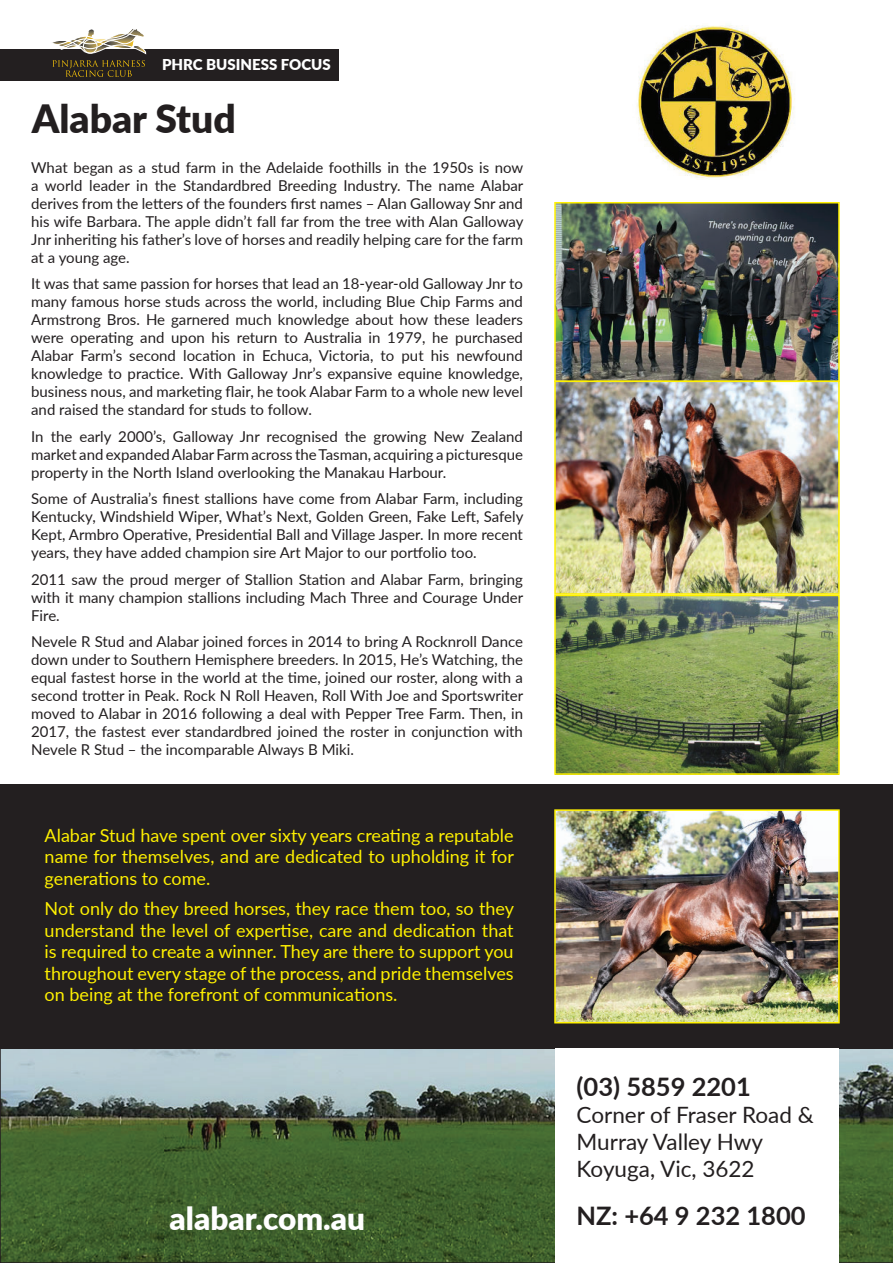
<style>
.page{position:relative;width:893px;height:1263px;background:#fff}
.page>*{position:absolute;margin:0;border:0;box-sizing:border-box;transform-origin:0 0}
.t1{font:900 39px "Lato";color:#231f20}
.t2{font:900 31.5px "Lato";color:#fff}
.t3{font:700 25.5px "Lato";color:#231f20}
.t4{font:22.5px/27px "Lato";color:#231f20}
.t5{font:18px/21.6px "Lato";color:#fff101;text-align:justify}
.t6{font:15px/18px "Lato";color:#231f20;text-align:justify}
.t7{font:900 15px "Lato";color:#fff}
</style>
<div class="page">
<svg style="left:0;top:1048px;width:893px;height:215px;background:#5a7553"></svg>
<div style="left:555px;top:1001px;width:284px;height:262px;background:#fff"></div>
<div style="left:0;top:784px;width:893px;height:264px;background:#231f20"></div>
<div style="left:0;top:49px;width:338px;height:32px;background:#231f20"></div>
<img style="left:557px;top:205px;width:280px;height:567px">
<div style="left:554px;top:202px;width:286px;height:180px;border:2px solid #fff101"></div>
<div style="left:554px;top:595px;width:286px;height:180px;border:2px solid #fff101"></div>
<div style="left:554px;top:381px;width:286px;height:214px;border:2px solid #fff101"></div>
<img style="left:557px;top:812px;width:280px;height:208px">
<div style="left:554px;top:809px;width:286px;height:214px;border:2px solid #fff101"></div>
<img style="left:637px;top:25px;width:158px;height:154px">
<svg style="left:52px;top:29px;width:94px;height:48px"></svg>
<p class="t7" style="left:162px;top:56px;width:170px">PHRC BUSINESS FOCUS</p>
<h1 class="t1" style="left:32px;top:97px;width:206px">Alabar Stud</h1>
<p class="t6" style="left:31px;top:160px;width:494px">What began as a stud farm in the Adelaide foothills in the 1950s is now a world leader in the Standardbred Breeding Industry. The name Alabar derives from the letters of the founders first names – Alan Galloway Snr and his wife Barbara. The apple didn’t fall far from the tree with Alan Galloway Jnr inheriting his father’s love of horses and readily helping care for the farm at a young age.</p>
<p class="t6" style="left:31px;top:274px;width:493px">It was that same passion for horses that lead an 18-year-old Galloway Jnr to many famous horse studs across the world, including Blue Chip Farms and Armstrong Bros. He garnered much knowledge about how these leaders were operating and upon his return to Australia in 1979, he purchased Alabar Farm’s second location in Echuca, Victoria, to put his newfound knowledge to practice. With Galloway Jnr’s expansive equine knowledge, business nous, and marketing flair, he took Alabar Farm to a whole new level and raised the standard for studs to follow.</p>
<p class="t6" style="left:31px;top:427px;width:493px">In the early 2000’s, Galloway Jnr recognised the growing New Zealand market and expanded Alabar Farm across the Tasman, acquiring a picturesque property in the North Island overlooking the Manakau Harbour.</p>
<p class="t6" style="left:31px;top:489px;width:494px">Some of Australia’s finest stallions have come from Alabar Farm, including Kentucky, Windshield Wiper, What’s Next, Golden Green, Fake Left, Safely Kept, Armbro Operative, Presidential Ball and Village Jasper. In more recent years, they have added champion sire Art Major to our portfolio too.</p>
<p class="t6" style="left:31px;top:570px;width:494px">2011 saw the proud merger of Stallion Station and Alabar Farm, bringing with it many champion stallions including Mach Three and Courage Under Fire.</p>
<p class="t6" style="left:31px;top:632px;width:494px">Nevele R Stud and Alabar joined forces in 2014 to bring A Rocknroll Dance down under to Southern Hemisphere breeders. In 2015, He’s Watching, the equal fastest horse in the world at the time, joined our roster, along with a second trotter in Peak. Rock N Roll Heaven, Roll With Joe and Sportswriter moved to Alabar in 2016 following a deal with Pepper Tree Farm. Then, in 2017, the fastest ever standardbred joined the roster in conjunction with Nevele R Stud – the incomparable Always B Miki.</p>
<p class="t5" style="left:45px;top:824px;width:471px">Alabar Stud have spent over sixty years creating a reputable name for themselves, and are dedicated to upholding it for generations to come.</p>
<p class="t5" style="left:45px;top:897px;width:471px">Not only do they breed horses, they race them too, so they understand the level of expertise, care and dedication that is required to create a winner. They are there to support you throughout every stage of the process, and pride themselves on being at the forefront of communications.</p>
<h2 class="t2" style="left:170px;top:1200px;width:197px">alabar.com.au</h2>
<h3 class="t3" style="left:577px;top:1076px;width:176px">(03) 5859 2201</h3>
<h3 class="t4" style="left:577px;top:1101px;width:239px">Corner of Fraser Road &amp;<br>Murray Valley Hwy<br>Koyuga, Vic, 3622</h3>
<h3 class="t3" style="left:577px;top:1205px;width:231px">NZ: +64 9 232 1800</h3>
</div>
